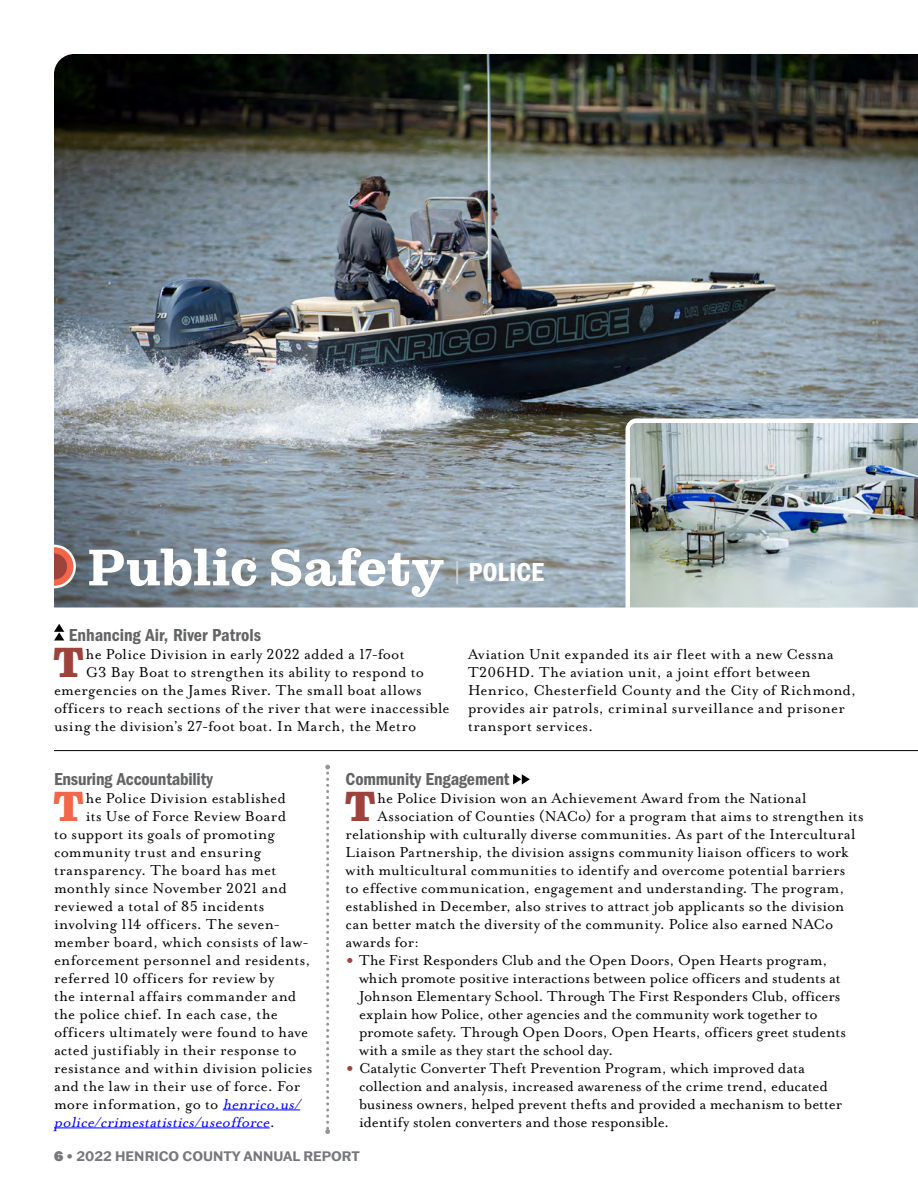
<style>
.page{position:relative;width:918px;height:1188px;background:#fff}
.page>*{position:absolute;margin:0;border:0;box-sizing:border-box;transform-origin:0 0}
.t1{font:700 52.5px "Pulpo";letter-spacing:-.01em;color:#fff}
.t2{font:900 43.05px "Pulpo";color:#9e423e}
.t3{font:900 43.05px "Pulpo";color:#f26649}
.t4{font:18px "Franklin Gothic LT Pro Cn Dm";letter-spacing:-.005em;color:#636466}
.t5{font:16.5px/18px "Mrs Eaves Lining OT";letter-spacing:.01em;color:#000}
.t6{font:italic 16.5px "Mrs Eaves Lining OT";color:#00f}
.t7{font:16.5px "Mrs Eaves Lining OT";letter-spacing:.03em;color:#000}
.t8{font:700 13.5px "Franklin Gothic ATF";color:#77787b}
.s1{font-weight:300;font-size:27px;color:#d1d3d4}
.s2{font-family:"Franklin Gothic LT Pro Cn Dm";font-weight:400;font-size:27px}
.s3{font-size:33px;color:#9e423e}
.s4{font-style:italic;color:#00f}
.s5{font-style:normal;color:#000}
.s6{font-weight:900}
.s7{font-weight:400}
</style>
<div class="page">
<svg style="left:513px;top:774px;width:17px;height:10px"></svg>
<img style="left:54px;top:54px;width:864px;height:554px">
<svg style="left:54px;top:545px;width:22px;height:43px"></svg>
<svg style="left:54px;top:624px;width:10px;height:17px"></svg>
<hr style="left:54px;top:750px;width:864px;height:1px;background:#000">
<svg style="left:325px;top:765px;width:5px;height:369px"></svg>
<hr style="left:223px;top:1110px;width:77px;height:1px;background:#00f">
<hr style="left:54px;top:1128px;width:216px;height:1px;background:#00f">
<img style="left:623px;top:416px;width:295px;height:192px">
<h1 class="t1" style="left:88px;top:537px;width:458px">Public Safety <span class="s1">|</span> <span class="s2">POLICE</span></h1>
<p class="t4" style="left:69px;top:624px;width:194px">Enhancing Air, River Patrols</p>
<h2 class="t2" style="left:54px;top:636px;width:32px">T</h2>
<p class="t5" style="left:86px;top:645px;width:320px">he Police Division in early 2022 added a 17-foot</p>
<p class="t5" style="left:468px;top:645px;width:390px">Aviation Unit expanded its air fleet with a new Cessna T206HD. The aviation unit, a joint effort between Henrico, Chesterfield County and the City of Richmond, provides air patrols, criminal surveillance and prisoner transport services.</p>
<p class="t5" style="left:86px;top:663px;width:340px">G3 Bay Boat to strengthen its ability to respond to</p>
<p class="t5" style="left:54px;top:681px;width:369px">emergencies on the James River. The small boat allows</p>
<p class="t5" style="left:54px;top:699px;width:397px">officers to reach sections of the river that were inaccessible</p>
<p class="t5" style="left:54px;top:717px;width:364px">using the division’s 27-foot boat. In March, the Metro</p>
<p class="t4" style="left:346px;top:768px;width:165px">Community Engagement</p>
<h2 class="t2" style="left:345px;top:780px;width:32px">T</h2>
<p class="t5" style="left:378px;top:789px;width:431px">he Police Division won an Achievement Award from the National</p>
<p class="t4" style="left:54px;top:768px;width:161px">Ensuring Accountability</p>
<h2 class="t3" style="left:54px;top:780px;width:32px">T</h2>
<p class="t5" style="left:86px;top:789px;width:201px">he Police Division established</p>
<p class="t5" style="left:378px;top:807px;width:488px">Association of Counties (NACo) for a program that aims to strengthen its</p>
<p class="t5" style="left:346px;top:825px;width:511px">relationship with culturally diverse communities. As part of the Intercultural</p>
<p class="t5" style="left:346px;top:843px;width:504px">Liaison Partnership, the division assigns community liaison officers to work</p>
<p class="t5" style="left:346px;top:861px;width:501px">with multicultural communities to identify and overcome potential barriers</p>
<p class="t5" style="left:346px;top:879px;width:500px">to effective communication, engagement and understanding. The program,</p>
<p class="t5" style="left:346px;top:897px;width:500px">established in December, also strives to attract job applicants so the division</p>
<p class="t5" style="left:346px;top:915px;width:489px">can better match the diversity of the community. Police also earned NACo</p>
<p class="t5" style="left:346px;top:933px;width:75px">awards for:</p>
<p class="t5" style="left:359px;top:951px;width:488px;text-indent:-14px"><span class="s3">•</span> The First Responders Club and the Open Doors, Open Hearts program, which promote positive interactions between police officers and students at Johnson Elementary School. Through The First Responders Club, officers explain how Police, other agencies and the community work together to promote safety. Through Open Doors, Open Hearts, officers greet students with a smile as they start the school day.</p>
<p class="t5" style="left:359px;top:1059px;width:485px;text-indent:-14px"><span class="s3">•</span> Catalytic Converter Theft Prevention Program, which improved data collection and analysis, increased awareness of the crime trend, educated business owners, helped prevent thefts and provided a mechanism to better identify stolen converters and those responsible.</p>
<p class="t5" style="left:86px;top:807px;width:202px">its Use of Force Review Board</p>
<p class="t5" style="left:54px;top:825px;width:222px">to support its goals of promoting</p>
<p class="t7" style="left:54px;top:843px;width:208px">community trust and ensuring</p>
<p class="t5" style="left:54px;top:861px;width:224px">transparency. The board has met</p>
<p class="t5" style="left:54px;top:879px;width:234px">monthly since November 2021 and</p>
<p class="t5" style="left:54px;top:897px;width:212px">reviewed a total of 85 incidents</p>
<p class="t5" style="left:54px;top:915px;width:228px">involving 114 officers. The seven-</p>
<p class="t5" style="left:54px;top:933px;width:257px">member board, which consists of law-</p>
<p class="t5" style="left:54px;top:951px;width:258px">enforcement personnel and residents,</p>
<p class="t5" style="left:54px;top:969px;width:222px">referred 10 officers for review by</p>
<p class="t5" style="left:54px;top:987px;width:244px">the internal affairs commander and</p>
<p class="t5" style="left:54px;top:1005px;width:225px">the police chief. In each case, the</p>
<p class="t5" style="left:54px;top:1023px;width:256px">officers ultimately were found to have</p>
<p class="t5" style="left:54px;top:1041px;width:244px">acted justifiably in their response to</p>
<p class="t5" style="left:54px;top:1059px;width:260px">resistance and within division policies</p>
<p class="t5" style="left:54px;top:1077px;width:248px">and the law in their use of force. For</p>
<p class="t5" style="left:54px;top:1095px;width:252px">more information, go to <span class="s4">henrico.us/</span></p>
<p class="t6" style="left:54px;top:1113px;width:222px">police/crimestatistics/useofforce<span class="s5">.</span></p>
<p class="t8" style="left:54px;top:1147px;width:307px"><span class="s6">6</span> <span class="s7">•</span> 2022 HENRICO COUNTY ANNUAL REPORT</p>
</div>
